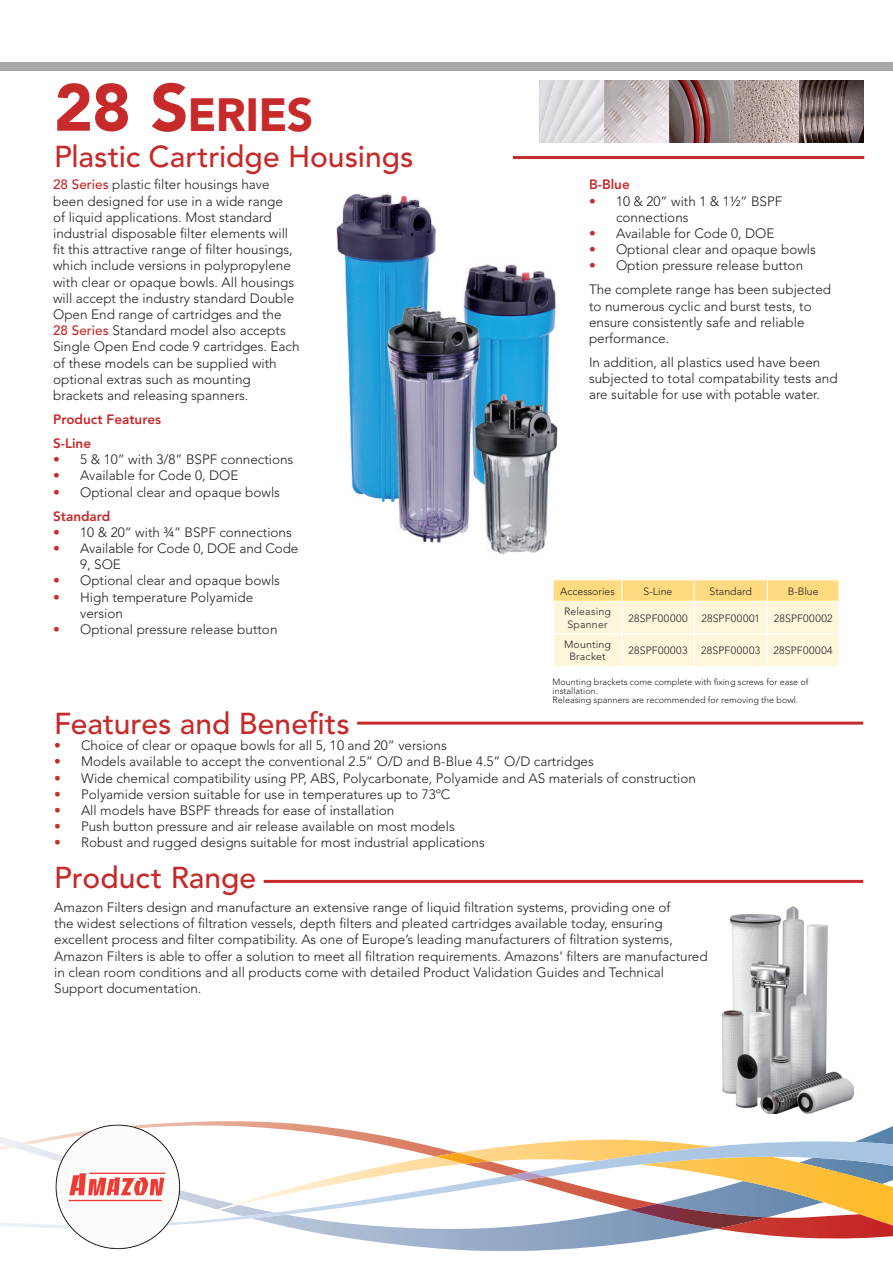
<style>
.page{position:relative;width:893px;height:1263px;background:#fff}
.page>*{position:absolute;margin:0;border:0;box-sizing:border-box;transform-origin:0 0}
.t1{font:900 46.2px "Avenir LT Std";letter-spacing:-.015em;color:#c62a2a}
.t2{font:500 30px "Avenir LT Std";color:#c62a2a}
.t3{font:300 13.5px/16.2px "Avenir LT Std";color:#231f20}
.t4{font:800 13.5px/24px "Avenir LT Std";color:#c62a2a}
.t5{font:300 10.5px/12.6px "Avenir LT Std";letter-spacing:.02em;color:#231f20;text-align:center}
.t6{font:300 10.5px "Avenir LT Std";color:#231f20}
.t7{font:300 9px/9px "Avenir LT Std";color:#231f20}
.s1{font-size:66px}
.s2{font-weight:500;color:#c62a2a}
.s3{color:#c62a2a}
.s4{font-weight:800;color:#c62a2a}
</style>
<div class="page">
<img style="left:723px;top:907px;width:131px;height:205px">
<div style="left:0;top:63px;width:893px;height:8px;background:#a8a9ad"></div>
<img style="left:540px;top:81px;width:324px;height:62px">
<hr style="left:513px;top:156px;width:351px;height:3px;background:#c62a2a">
<hr style="left:357px;top:722px;width:506px;height:3px;background:#c62a2a">
<hr style="left:264px;top:880px;width:599px;height:3px;background:#c62a2a">
<svg style="left:482px;top:1218px;width:411px;height:33px"></svg>
<img style="left:629px;top:1218px;width:138px;height:11px">
<img style="left:861px;top:1218px;width:32px;height:15px">
<svg style="left:21px;top:1123px;width:872px;height:95px"></svg>
<img style="left:7px;top:1143px;width:20px;height:4px">
<img style="left:435px;top:1153px;width:55px;height:11px">
<img style="left:507px;top:1172px;width:39px;height:8px">
<img style="left:54px;top:1123px;width:127px;height:127px">
<img style="left:336px;top:193px;width:222px;height:362px">
<svg style="left:553px;top:580px;width:286px;height:86px;background:#fdefc6"></svg>
<hr style="left:838px;top:580px;width:2px;height:21px;background:#fff">
<hr style="left:553px;top:601px;width:69px;height:1px;background:#fff">
<hr style="left:622px;top:601px;width:72px;height:1px;background:#fff">
<hr style="left:694px;top:601px;width:73px;height:1px;background:#fff">
<hr style="left:767px;top:601px;width:73px;height:1px;background:#fff">
<h1 class="t1" style="left:54px;top:87px;width:258px"><span class="s1">28 S</span>ERIES</h1>
<h2 class="t2" style="left:54px;top:139px;width:361px">Plastic Cartridge Housings</h2>
<p class="t3" style="left:53px;top:177px;width:248px"><span class="s2">28 Series</span> plastic filter housings have been designed for use in a wide range<br>of liquid applications. Most standard industrial disposable filter elements will fit this attractive range of filter housings, which include versions in polypropylene with clear or opaque bowls. All housings will accept the industry standard Double Open End range of cartridges and the <span class="s2">28</span> <span class="s2">Series</span> Standard model also accepts Single Open End code 9 cartridges. Each of these models can be supplied with optional extras such as mounting brackets and releasing spanners.</p>
<p class="t4" style="left:53px;top:407px;width:109px">Product Features<br>S-Line</p>
<p class="t3" style="left:53px;top:451px;width:242px"><span class="s3">•</span> 5 &amp; 10” with 3/8” BSPF connections</p>
<p class="t3" style="left:53px;top:468px;width:187px"><span class="s3">•</span> Available for Code 0, DOE</p>
<p class="t3" style="left:53px;top:480px;width:228px;line-height:24px"><span class="s3">•</span> Optional clear and opaque bowls<br><span class="s4">Standard</span></p>
<p class="t3" style="left:53px;top:524px;width:240px"><span class="s3">•</span> 10 &amp; 20” with ¾” BSPF connections</p>
<p class="t3" style="left:80px;top:540px;width:220px;text-indent:-27px"><span class="s3">•</span> Available for Code 0, DOE and Code<br>9, SOE</p>
<p class="t3" style="left:53px;top:573px;width:228px"><span class="s3">•</span> Optional clear and opaque bowls</p>
<p class="t3" style="left:80px;top:589px;width:175px;text-indent:-27px"><span class="s3">•</span> High temperature Polyamide version</p>
<p class="t3" style="left:53px;top:621px;width:226px"><span class="s3">•</span> Optional pressure release button</p>
<p class="t4" style="left:589px;top:173px;width:42px">B-Blue</p>
<p class="t3" style="left:616px;top:193px;width:168px;text-indent:-27px"><span class="s3">•</span> 10 &amp; 20” with 1 &amp; 1½” BSPF connections</p>
<p class="t3" style="left:589px;top:225px;width:187px"><span class="s3">•</span> Available for Code 0, DOE</p>
<p class="t3" style="left:589px;top:241px;width:228px"><span class="s3">•</span> Optional clear and opaque bowls</p>
<p class="t3" style="left:589px;top:254px;width:244px;line-height:24px"><span class="s3">•</span> Option pressure release button<br>The complete range has been subjected</p>
<p class="t3" style="left:589px;top:298px;width:224px">to numerous cyclic and burst tests, to ensure consistently safe and reliable performance.</p>
<p class="t3" style="left:589px;top:354px;width:250px">In addition, all plastics used have been subjected to total compatability tests and are suitable for use with potable water.</p>
<p class="t6" style="left:560px;top:585px;width:56px">Accessories</p>
<p class="t5" style="left:644px;top:585px;width:30px">S-Line</p>
<p class="t6" style="left:710px;top:585px;width:44px">Standard</p>
<p class="t5" style="left:788px;top:585px;width:32px">B-Blue</p>
<p class="t5" style="left:564px;top:605px;width:48px">Releasing<br>Spanner</p>
<p class="t5" style="left:628px;top:612px;width:61px">28SPF00000</p>
<p class="t5" style="left:701px;top:612px;width:60px">28SPF00001</p>
<p class="t5" style="left:774px;top:612px;width:60px">28SPF00002</p>
<p class="t5" style="left:564px;top:638px;width:48px">Mounting<br>Bracket</p>
<p class="t5" style="left:629px;top:644px;width:60px">28SPF00003</p>
<p class="t5" style="left:701px;top:644px;width:60px">28SPF00003</p>
<p class="t5" style="left:774px;top:644px;width:61px">28SPF00004</p>
<p class="t7" style="left:553px;top:677px;width:257px">Mounting brackets come complete with fixing screws for ease of installation.<br>Releasing spanners are recommended for removing the bowl.</p>
<h2 class="t2" style="left:54px;top:706px;width:297px">Features and Benefits</h2>
<p class="t3" style="left:54px;top:737px;width:394px"><span class="s3">•</span> Choice of clear or opaque bowls for all 5, 10 and 20” versions</p>
<p class="t3" style="left:54px;top:754px;width:541px"><span class="s3">•</span> Models available to accept the conventional 2.5” O/D and B-Blue 4.5” O/D cartridges</p>
<p class="t3" style="left:54px;top:770px;width:643px"><span class="s3">•</span> Wide chemical compatibility using PP, ABS, Polycarbonate, Polyamide and AS materials of construction</p>
<p class="t3" style="left:54px;top:786px;width:398px"><span class="s3">•</span> Polyamide version suitable for use in temperatures up to 73ºC</p>
<p class="t3" style="left:54px;top:802px;width:342px"><span class="s3">•</span> All models have BSPF threads for ease of installation</p>
<p class="t3" style="left:54px;top:818px;width:402px"><span class="s3">•</span> Push button pressure and air release available on most models</p>
<p class="t3" style="left:54px;top:835px;width:432px"><span class="s3">•</span> Robust and rugged designs suitable for most industrial applications</p>
<h2 class="t2" style="left:54px;top:860px;width:203px">Product Range</h2>
<p class="t3" style="left:54px;top:899px;width:655px">Amazon Filters design and manufacture an extensive range of liquid filtration systems, providing one of<br>the widest selections of filtration vessels, depth filters and pleated cartridges available today, ensuring excellent process and filter compatibility. As one of Europe’s leading manufacturers of filtration systems, Amazon Filters is able to offer a solution to meet all filtration requirements. Amazons’ filters are manufactured in clean room conditions and all products come with detailed Product Validation Guides and Technical Support documentation.</p>
</div>
